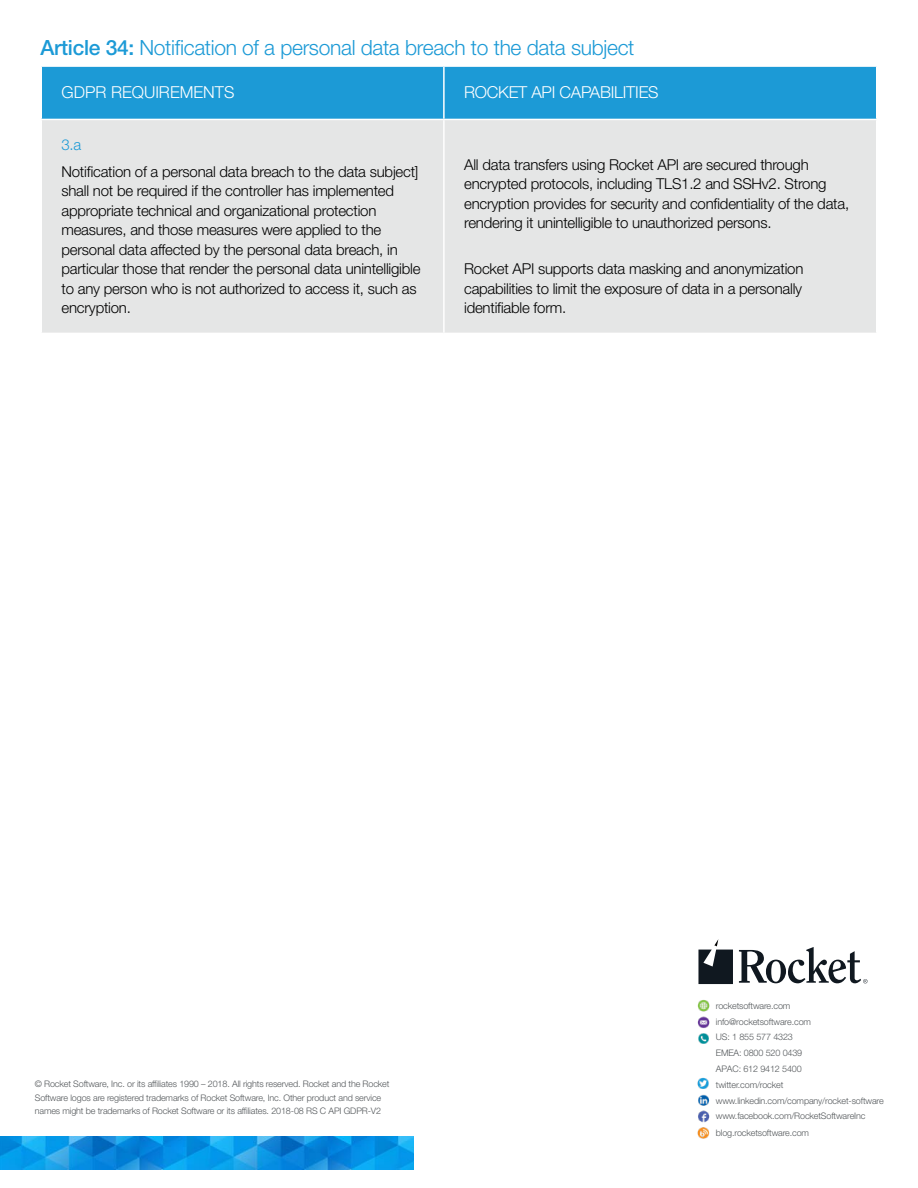
<style>
.page{position:relative;width:918px;height:1188px;background:#fff}
.page>*{position:absolute;margin:0;border:0;box-sizing:border-box;transform-origin:0 0}
.t1{font:300 21px "Helvetica Neue LT Std";letter-spacing:-.015em;color:#1c9ad6}
.t2{font:300 16.5px "Helvetica Neue LT Std";letter-spacing:-.015em;color:#fff}
.t3{font:300 15px/19.5px "Helvetica Neue LT Std";letter-spacing:-.015em;color:#000}
.t4{font:300 15px "Helvetica Neue LT Std";color:#1c9ad6}
.t5{font:300 9px/15.9px "Helvetica Neue LT Std";letter-spacing:-.015em;color:#53575a}
.s1{font-weight:500}
</style>
<div class="page">
<div style="left:42px;top:67px;width:834px;height:52px;background:#1c9ad6"></div>
<div style="left:42px;top:120px;width:834px;height:213px;background:#e5e6e6"></div>
<hr style="left:443px;top:67px;width:2px;height:52px;background:#fff">
<hr style="left:443px;top:120px;width:2px;height:213px;background:#fff">
<img style="left:697px;top:1099px;width:13px;height:40px">
<img style="left:697px;top:1101px;width:13px;height:31px">
<img style="left:698px;top:1038px;width:11px;height:6px">
<img style="left:697px;top:1021px;width:13px;height:17px">
<img style="left:697px;top:1000px;width:13px;height:21px">
<img style="left:697px;top:1077px;width:12px;height:22px">
<svg style="left:739px;top:947px;width:128px;height:36px"></svg>
<svg style="left:698px;top:939px;width:35px;height:45px"></svg>
<img style="left:0;top:1137px;width:414px;height:33px">
<h1 class="t1" style="left:40px;top:35px;width:596px"><span class="s1">Article 34:</span> Notification of a personal data breach to the data subject</h1>
<p class="t2" style="left:62px;top:82px;width:175px">GDPR REQUIREMENTS</p>
<p class="t2" style="left:464px;top:82px;width:196px">ROCKET API CAPABILITIES</p>
<p class="t4" style="left:62px;top:136px;width:21px">3.a</p>
<p class="t3" style="left:62px;top:161px;width:361px">Notification of a personal data breach to the data subject] shall not be required if the controller has implemented appropriate technical and organizational protection measures, and those measures were applied to the personal data affected by the personal data breach, in particular those that render the personal data unintelligible to any person who is not authorized to access it, such as encryption.</p>
<p class="t3" style="left:464px;top:155px;width:387px">All data transfers using Rocket API are secured through encrypted protocols, including TLS1.2 and SSHv2. Strong encryption provides for security and confidentiality of the data, rendering it unintelligible to unauthorized persons.</p>
<p class="t3" style="left:464px;top:259px;width:341px;text-align:justify">Rocket API supports data masking and anonymization capabilities to limit the exposure of data in a personally identifiable form.</p>
<p class="t5" style="left:35px;top:1077px;width:356px;line-height:13.5px">© Rocket Software, Inc. or its affiliates 1990 – 2018. All rights reserved. Rocket and the Rocket<br>Software logos are registered trademarks of Rocket Software, Inc. Other product and service names might be trademarks of Rocket Software or its affiliates. 2018-08 RS C API GDPR-V2</p>
<p class="t5" style="left:716px;top:997px;width:97px">rocketsoftware.com info@rocketsoftware.com<br>US: 1 855 577 4323</p>
<p class="t5" style="left:716px;top:1045px;width:88px;line-height:15.3px">EMEA: 0800 520 0439<br>APAC: 612 9412 5400</p>
<p class="t5" style="left:716px;top:1077px;width:169px">twitter.com/rocket www.linkedin.com/company/rocket-software www.facebook.com/RocketSoftwareInc blog.rocketsoftware.com</p>
</div>
